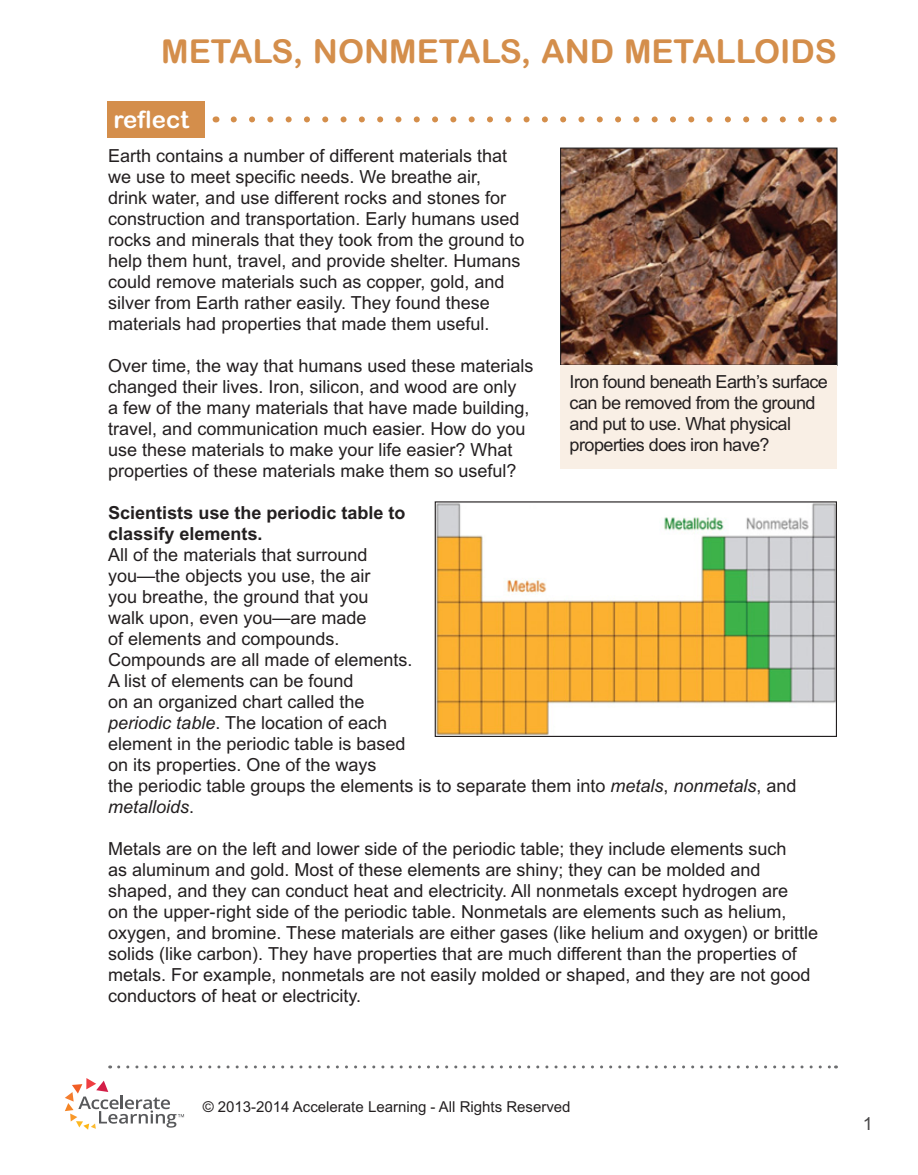
<style>
.page{position:relative;width:918px;height:1175px;background:#fff}
.page>*{position:absolute;margin:0;border:0;box-sizing:border-box;transform-origin:0 0}
.t1{font:700 33px "Arial Rounded MT Std";color:#d48e4b}
.t2{font:700 24px "Arial Rounded MT Std";color:#fff}
.t3{font:18px/21px "Arial MT Std";color:#231f20}
.t4{font:18px/21px "Arial MT Std";letter-spacing:-.03em;color:#231f20}
.t5{font:700 18px/21px "Arial MT Std";color:#231f20}
.t6{font:18px "Arial MT Std";color:#494849}
.t7{font:15px "Arial MT Std";color:#231f20}
.s1{font-style:italic}
</style>
<div class="page">
<svg style="left:65px;top:1078px;width:119px;height:51px"></svg>
<svg style="left:234px;top:116px;width:589px;height:6px"></svg>
<div style="left:107px;top:102px;width:97px;height:36px;background:#d48e4b"></div>
<svg style="left:434px;top:501px;width:403px;height:236px"></svg>
<img style="left:562px;top:149px;width:274px;height:215px">
<div style="left:560px;top:147px;width:278px;height:219px;border:1px solid #231f20"></div>
<div style="left:561px;top:366px;width:276px;height:103px;background:#f9efe5"></div>
<svg style="left:119px;top:1065px;width:718px;height:3px"></svg>
<h1 class="t1" style="left:161px;top:39px;width:677px">METALS, NONMETALS, AND METALLOIDS</h1>
<h2 class="t2" style="left:113px;top:111px;width:77px">reflect</h2>
<p class="t3" style="left:108px;top:147px;width:418px">Earth contains a number of different materials that we use to meet specific needs. We breathe air, drink water, and use different rocks and stones for construction and transportation. Early humans used rocks and minerals that they took from the ground to help them hunt, travel, and provide shelter. Humans could remove materials such as copper, gold, and silver from Earth rather easily. They found these materials had properties that made them useful.</p>
<p class="t3" style="left:108px;top:357px;width:427px">Over time, the way that humans used these materials changed their lives. Iron, silicon, and wood are only<br>a few of the many materials that have made building, travel, and communication much easier. How do you use these materials to make your life easier? What properties of these materials make them so useful?</p>
<p class="t5" style="left:108px;top:504px;width:299px">Scientists use the periodic table to classify elements.</p>
<p class="t3" style="left:108px;top:546px;width:690px">All of the materials that surround<br>you—the objects you use, the air<br>you breathe, the ground that you<br>walk upon, even you—are made<br>of elements and compounds.<br>Compounds are all made of elements.<br>A list of elements can be found<br>on an organized chart called the<br><span class="s1">periodic table</span>. The location of each<br>element in the periodic table is based<br>on its properties. One of the ways<br>the periodic table groups the elements is to separate them into <span class="s1">metals</span>, <span class="s1">nonmetals</span>, and <span class="s1">metalloids</span>.</p>
<p class="t3" style="left:108px;top:840px;width:711px">Metals are on the left and lower side of the periodic table; they include elements such<br>as aluminum and gold. Most of these elements are shiny; they can be molded and shaped, and they can conduct heat and electricity. All nonmetals except hydrogen are<br>on the upper- right side of the periodic table. Nonmetals are elements such as helium, oxygen, and bromine. These materials are either gases (like helium and oxygen) or brittle solids (like carbon). They have properties that are much different than the properties of metals. For example, nonmetals are not easily molded or shaped, and they are not good conductors of heat or electricity.</p>
<p class="t4" style="left:570px;top:373px;width:260px">Iron found beneath Earth’s surface can be removed from the ground and put to use. What physical properties does iron have?</p>
<p class="t7" style="left:203px;top:1101px;width:369px">© 2013-2014 Accelerate Learning - All Rights Reserved</p>
<p class="t6" style="left:863px;top:1116px;width:12px">1</p>
</div>
